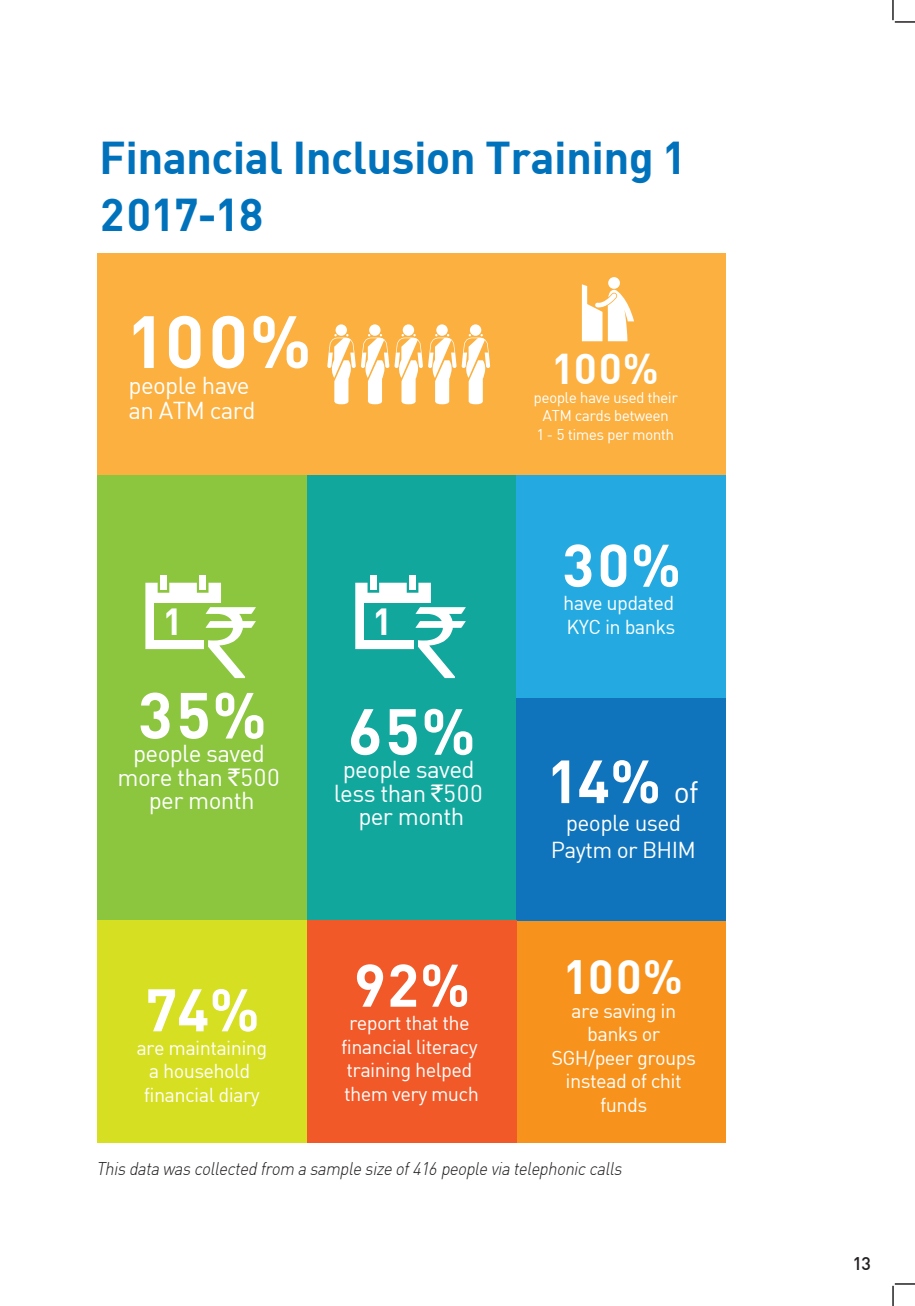
<style>
.page{position:relative;width:915px;height:1306px;background:#fff}
.page>*{position:absolute;margin:0;border:0;box-sizing:border-box;transform-origin:0 0}
.t1{font:700 72.75px "Sapient Sans";color:#fff}
.t2{font:700 64.05px "Sapient Sans";color:#fff}
.t3{font:700 59.85px "Sapient Sans";color:#fff}
.t4{font:700 58.95px "Sapient Sans";color:#fff}
.t5{font:700 47.1px "Sapient Sans";color:#fff}
.t6{font:700 45px "Sapient Sans";color:#0072bc}
.t7{font:700 42.15px "Sapient Sans";color:#fff}
.t8{font:700 36.9px "Sapient Sans";color:#fff}
.t9{font:24px/23.5px "Sapient Sans";color:#fff;text-align:center}
.t10{font:22.5px/27.5px "Sapient Sans";color:#fff;text-align:center}
.t11{font:19.8px/23.5px "Sapient Sans";color:#fff}
.t12{font:italic 300 18px "Sapient Sans";color:#231f20}
.t13{font:500 18px "Sapient Sans";color:#231f20}
.t14{font:15.15px/18.5px "Sapient Sans";color:#fff;text-align:center}
.s1{font-family:"Rupee Foradian"}
.s2{font-weight:400;font-size:30.45px}
</style>
<div class="page">
<div style="left:516px;top:920px;width:209px;height:222px;background:#f7931d"></div>
<div style="left:516px;top:698px;width:209px;height:222px;background:#1074bc"></div>
<div style="left:306px;top:920px;width:210px;height:222px;background:#f15929"></div>
<div style="left:97px;top:920px;width:209px;height:222px;background:#d6df21"></div>
<div style="left:97px;top:253px;width:628px;height:222px;background:#fbb03f"></div>
<div style="left:335px;top:324px;width:12px;height:12px;background:#fff;border-radius:50%"></div>
<div style="left:369px;top:324px;width:11px;height:12px;background:#fff;border-radius:50%"></div>
<div style="left:402px;top:324px;width:12px;height:12px;background:#fff;border-radius:50%"></div>
<div style="left:436px;top:324px;width:11px;height:12px;background:#fff;border-radius:50%"></div>
<div style="left:469px;top:324px;width:12px;height:12px;background:#fff;border-radius:50%"></div>
<svg style="left:327px;top:334px;width:163px;height:70px"></svg>
<div style="left:608px;top:277px;width:11px;height:12px;background:#fff;border-radius:50%"></div>
<svg style="left:581px;top:284px;width:53px;height:57px"></svg>
<div style="left:306px;top:475px;width:210px;height:445px;background:#12a79d"></div>
<div style="left:516px;top:475px;width:209px;height:223px;background:#24aae1"></div>
<div style="left:97px;top:475px;width:209px;height:445px;background:#8bc63e"></div>
<div style="left:160px;top:575px;width:6px;height:14px;background:#fff"></div>
<div style="left:199px;top:575px;width:7px;height:14px;background:#fff"></div>
<svg style="left:145px;top:582px;width:111px;height:96px"></svg>
<div style="left:370px;top:575px;width:6px;height:14px;background:#fff"></div>
<div style="left:409px;top:575px;width:6px;height:14px;background:#fff"></div>
<svg style="left:355px;top:582px;width:110px;height:96px"></svg>
<hr style="left:894px;top:21px;width:20px;height:2px;background:#231f20">
<hr style="left:891px;top:0;width:2px;height:20px;background:#231f20">
<hr style="left:891px;top:1285px;width:2px;height:20px;background:#231f20">
<svg style="left:894px;top:1283px;width:20px;height:1px"></svg>
<p class="t6" style="left:100px;top:128px;width:586px">Financial Inclusion Training 1</p>
<p class="t6" style="left:100px;top:185px;width:166px">2017-18</p>
<p class="t1" style="left:129px;top:294px;width:184px">100%</p>
<p class="t9" style="left:129px;top:372px;width:128px;line-height:25.7px;text-align:left">people have an ATM card</p>
<p class="t8" style="left:164px;top:597px;width:19px">1</p>
<p class="t8" style="left:374px;top:597px;width:19px">1</p>
<p class="t2" style="left:137px;top:673px;width:131px">35%</p>
<p class="t9" style="left:118px;top:764px;width:164px">more than <span class="s1">`</span>500 per month</p>
<p class="t9" style="left:133px;top:741px;width:133px">people saved</p>
<p class="t4" style="left:144px;top:971px;width:116px">74%</p>
<p class="t11" style="left:144px;top:1059px;width:117px">a household financial diary</p>
<p class="t11" style="left:137px;top:1035px;width:132px">are maintaining</p>
<p class="t2" style="left:347px;top:689px;width:129px">65%</p>
<p class="t9" style="left:334px;top:781px;width:151px">less than <span class="s1">`</span>500 per month</p>
<p class="t9" style="left:343px;top:757px;width:133px">people saved</p>
<p class="t4" style="left:353px;top:946px;width:118px">92%</p>
<p class="t11" style="left:341px;top:1034px;width:139px">financial literacy training helped them very much</p>
<p class="t11" style="left:349px;top:1010px;width:121px">report that the</p>
<p class="t7" style="left:553px;top:341px;width:107px">100%</p>
<p class="t14" style="left:533px;top:388px;width:145px">people have used their<br>ATM cards between<br>1 - 5 times per month</p>
<p class="t4" style="left:561px;top:527px;width:121px">30%</p>
<p class="t11" style="left:563px;top:591px;width:113px">have updated<br>KYC in banks</p>
<p class="t3" style="left:548px;top:742px;width:151px">14% <span class="s2">of</span></p>
<p class="t10" style="left:551px;top:808px;width:146px">people used<br>Paytm or BHIM</p>
<p class="t5" style="left:564px;top:946px;width:119px">100%</p>
<p class="t11" style="left:551px;top:998px;width:145px;text-align:center">are saving in banks or<br>SGH/peer groups instead of chit funds</p>
<p class="t12" style="left:97px;top:1157px;width:526px">This data was collected from a sample size of 416 people via telephonic calls</p>
<p class="t13" style="left:853px;top:1251px;width:19px">13</p>
</div>
